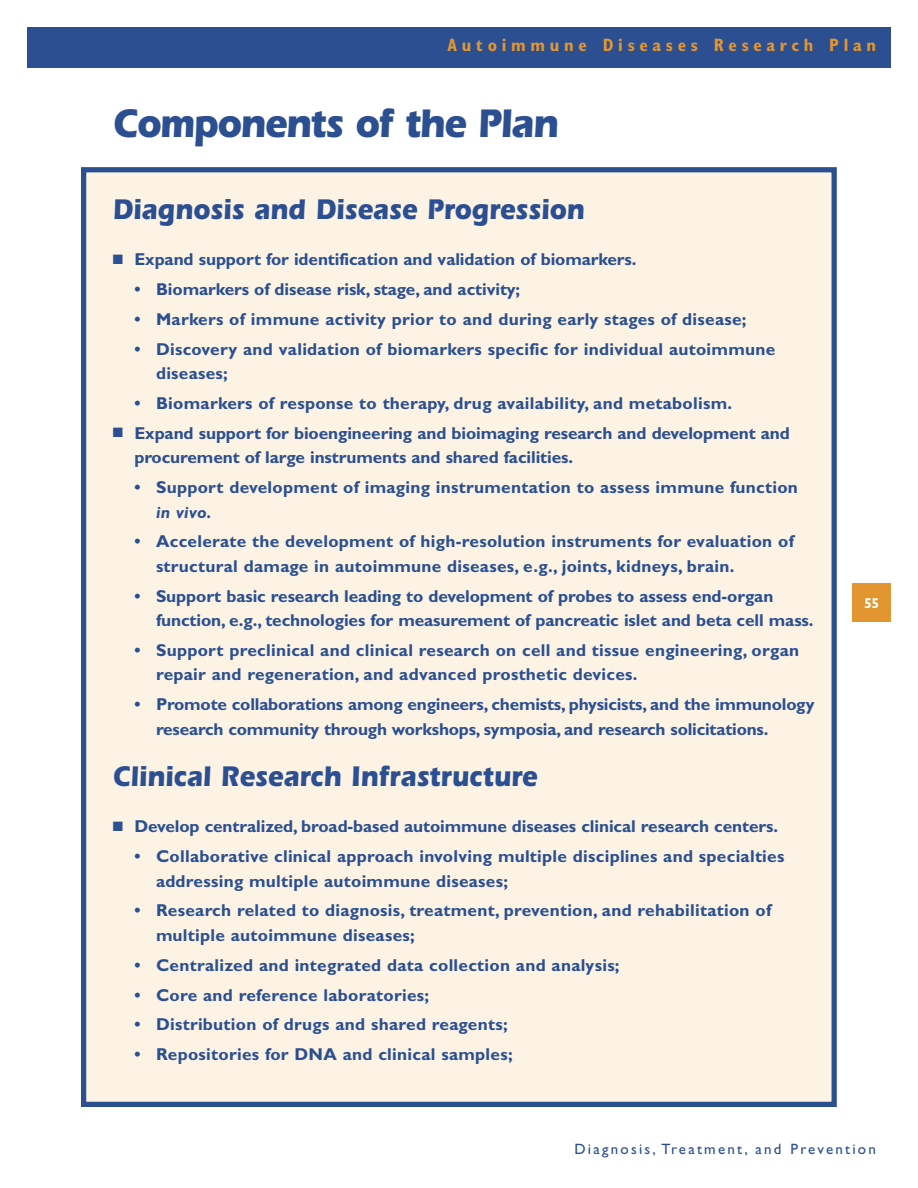
<style>
.page{position:relative;width:918px;height:1188px;background:#fff}
.page>*{position:absolute;margin:0;border:0;box-sizing:border-box;transform-origin:0 0}
.t1{font:700 41.25px "Itc Eras";letter-spacing:-.035em;color:#2b4f90;scale:.91 1}
.t2{font:700 29.4px "Itc Eras";color:#2b4f90;scale:.89 1}
.t3{font:700 condensed 18px "Gill Sans";letter-spacing:.26em;color:#e3962f}
.t4{font:700 17.25px/24.5px "Gill Sans";letter-spacing:.015em;color:#2b4f90}
.t5{font:700 17.25px/24.5px "Gill Sans";letter-spacing:-.005em;color:#2b4f90}
.t6{font:700 17.25px/24.5px "Gill Sans";letter-spacing:-.01em;color:#2b4f90}
.t7{font:italic 700 17.25px "Gill Sans";letter-spacing:.015em;color:#2b4f90}
.t8{font:15px "Gill Sans";letter-spacing:.15em;color:#2b4f90}
.t9{font:700 14.25px "Gill Sans";color:#fff}
</style>
<div class="page">
<div style="left:852px;top:583px;width:39px;height:39px;background:#e3962f"></div>
<div style="left:27px;top:27px;width:864px;height:40px;background:#2b4f90"></div>
<div style="left:84px;top:170px;width:750px;height:934px;background:#fcf3e4"></div>
<div style="left:81px;top:167px;width:756px;height:940px;border:5px solid #2b4f90"></div>
<p class="t3" style="left:447px;top:38px;width:430px">Autoimmune Diseases Research Plan</p>
<h1 class="t1" style="left:113px;top:108px;width:491px">Components of the Plan</h1>
<h2 class="t2" style="left:113px;top:198px;width:532px">Diagnosis and Disease Progression</h2>
<p class="t5" style="left:113px;top:249px;width:525px">■ Expand support for identification and validation of biomarkers.</p>
<p class="t5" style="left:134px;top:279px;width:387px">• Biomarkers of disease risk, stage, and activity;</p>
<p class="t4" style="left:134px;top:308px;width:614px">• Markers of immune activity prior to and during early stages of disease;</p>
<p class="t4" style="left:156px;top:338px;width:621px;text-indent:-22px">• Discovery and validation of biomarkers specific for individual autoimmune diseases;</p>
<p class="t4" style="left:134px;top:393px;width:599px">• Biomarkers of response to therapy, drug availability, and metabolism.</p>
<p class="t5" style="left:134px;top:422px;width:657px;text-indent:-22px">■ Expand support for bioengineering and bioimaging research and development and procurement of large instruments and shared facilities.</p>
<p class="t4" style="left:134px;top:477px;width:665px">• Support development of imaging instrumentation to assess immune function</p>
<p class="t7" style="left:156px;top:505px;width:57px">in vivo.</p>
<p class="t4" style="left:156px;top:531px;width:639px;text-indent:-22px">• Accelerate the development of high-resolution instruments for evaluation of structural damage in autoimmune diseases, e.g., joints, kidneys, brain.</p>
<p class="t5" style="left:156px;top:585px;width:659px;text-indent:-22px">• Support basic research leading to development of probes to assess end-organ function, e.g., technologies for measurement of pancreatic islet and beta cell mass.</p>
<p class="t4" style="left:156px;top:640px;width:645px;text-indent:-22px">• Support preclinical and clinical research on cell and tissue engineering, organ repair and regeneration, and advanced prosthetic devices.</p>
<p class="t6" style="left:156px;top:694px;width:660px;text-indent:-22px">• Promote collaborations among engineers, chemists, physicists, and the immunology research community through workshops, symposia, and research solicitations.</p>
<h2 class="t2" style="left:113px;top:765px;width:479px">Clinical Research Infrastructure</h2>
<p class="t5" style="left:113px;top:816px;width:667px">■ Develop centralized, broad-based autoimmune diseases clinical research centers.</p>
<p class="t4" style="left:156px;top:846px;width:630px;text-indent:-22px">• Collaborative clinical approach involving multiple disciplines and specialties addressing multiple autoimmune diseases;</p>
<p class="t4" style="left:156px;top:900px;width:617px;text-indent:-22px">• Research related to diagnosis, treatment, prevention, and rehabilitation of multiple autoimmune diseases;</p>
<p class="t4" style="left:134px;top:954px;width:487px">• Centralized and integrated data collection and analysis;</p>
<p class="t4" style="left:134px;top:984px;width:296px">• Core and reference laboratories;</p>
<p class="t4" style="left:134px;top:1014px;width:375px">• Distribution of drugs and shared reagents;</p>
<p class="t4" style="left:134px;top:1044px;width:380px">• Repositories for DNA and clinical samples;</p>
<p class="t9" style="left:864px;top:598px;width:17px">55</p>
<p class="t8" style="left:574px;top:1143px;width:303px">Diagnosis, Treatment, and Prevention</p>
</div>
